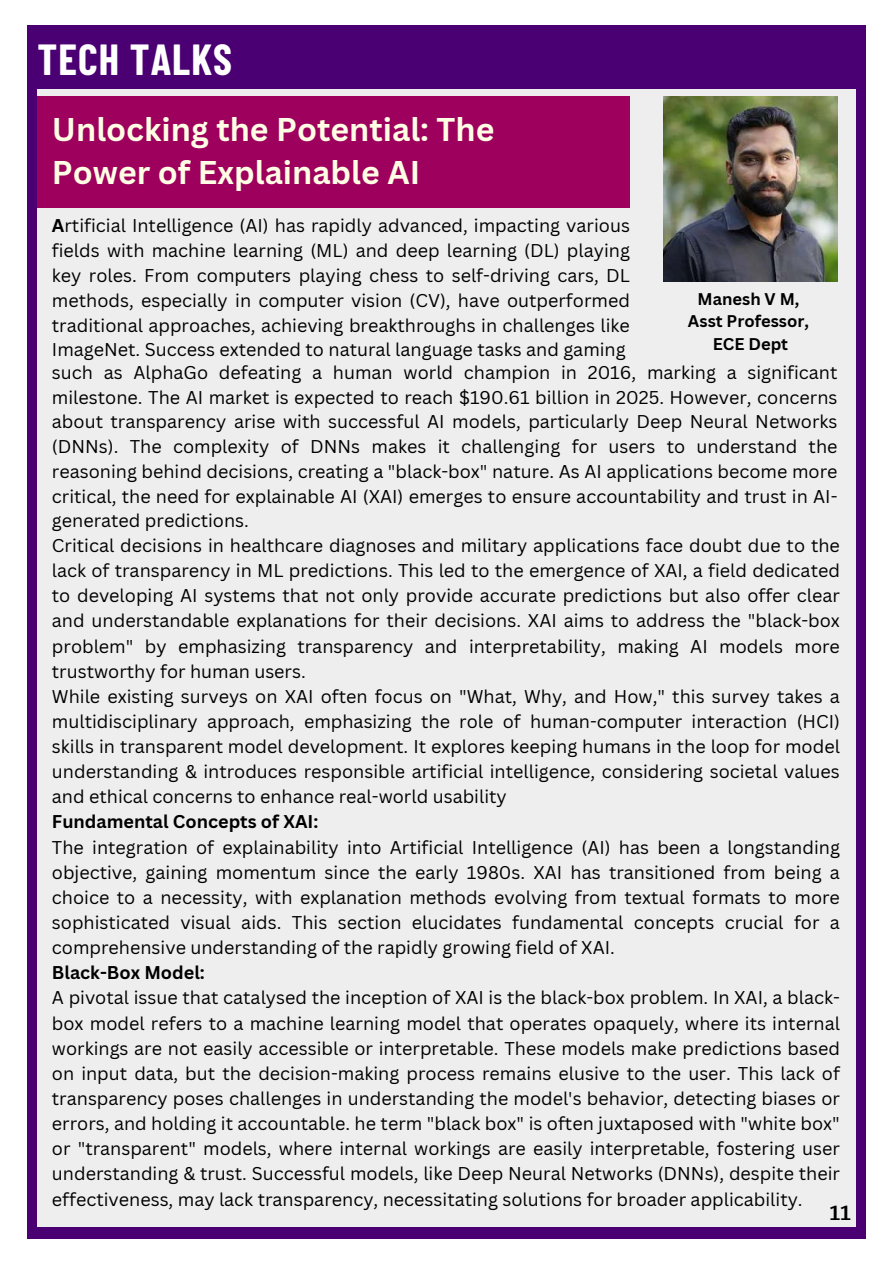
<style>
.page{position:relative;width:893px;height:1264px;background:#fff}
.page>*{position:absolute;margin:0;border:0;box-sizing:border-box;transform-origin:0 0}
.t1{font:700 42.45px "Barlow Condensed";letter-spacing:.025em;color:#fff}
.t2{font:700 31.95px/43.8px "Canva Sans";color:#fffde3}
.t3{font:27px "Trocchi";color:#000}
.t4{font:18px/25px "Canva Sans";color:#000;text-align:justify}
.t5{font:700 18px "Canva Sans";color:#000}
.t6{font:700 16.5px/22.5px "Canva Sans";color:#000;text-align:center}
.s1{font-weight:700}
</style>
<div class="page">
<div style="left:28px;top:25px;width:837px;height:1213px;background:#4a0072"></div>
<div style="left:38px;top:89px;width:817px;height:1137px;background:#eee"></div>
<img style="left:663px;top:96px;width:174px;height:186px">
<div style="left:38px;top:96px;width:592px;height:111px;background:#9e005d"></div>
<h1 class="t1" style="left:38px;top:32px;width:196px">TECH TALKS</h1>
<h2 class="t2" style="left:52px;top:106px;width:444px">Unlocking the Potential: The<br>Power of Explainable AI</h2>
<p class="t4" style="left:52px;top:213px;width:579px"><span class="s1">A</span>rtificial Intelligence (AI) has rapidly advanced, impacting various fields with machine learning (ML) and deep learning (DL) playing key roles. From computers playing chess to self-driving cars, DL methods, especially in computer vision (CV), have outperformed traditional approaches, achieving breakthroughs in challenges like ImageNet. Success extended to natural language tasks and gaming</p>
<p class="t6" style="left:688px;top:287px;width:122px">Manesh V M,<br>Asst Professor,<br>ECE Dept</p>
<p class="t4" style="left:52px;top:359px;width:787px">such as AlphaGo defeating a human world champion in 2016, marking a significant milestone. The AI market is expected to reach $190.61 billion in 2025. However, concerns about transparency arise with successful AI models, particularly Deep Neural Networks (DNNs). The complexity of DNNs makes it challenging for users to understand the reasoning behind decisions, creating a "black-box" nature. As AI applications become more critical, the need for explainable AI (XAI) emerges to ensure accountability and trust in AI&shy;generated predictions.</p>
<p class="t4" style="left:52px;top:532px;width:789px;text-align:left">Critical decisions in healthcare diagnoses and military applications face doubt due to the lack of transparency in ML predictions. This led to the emergence of XAI, a field dedicated to developing AI systems that not only provide accurate predictions but also offer clear and understandable explanations for their decisions. XAI aims to address the "black-box problem" by emphasizing transparency and interpretability, making AI models more trustworthy for human users.<br>While existing surveys on XAI often focus on "What, Why, and How," this survey takes a multidisciplinary approach, emphasizing the role of human-computer interaction (HCI) skills in transparent model development. It explores keeping humans in the loop for model understanding &amp; introduces responsible artificial intelligence, considering societal values and ethical concerns to enhance real-world usability</p>
<p class="t5" style="left:52px;top:809px;width:268px">Fundamental Concepts of XAI:</p>
<p class="t4" style="left:52px;top:834px;width:789px">The integration of explainability into Artificial Intelligence (AI) has been a longstanding objective, gaining momentum since the early 1980s. XAI has transitioned from being a choice to a necessity, with explanation methods evolving from textual formats to more sophisticated visual aids. This section elucidates fundamental concepts crucial for a comprehensive understanding of the rapidly growing field of XAI.</p>
<p class="t5" style="left:52px;top:960px;width:154px">Black-Box Model:</p>
<p class="t4" style="left:52px;top:984px;width:789px">A pivotal issue that catalysed the inception of XAI is the black-box problem. In XAI, a black&shy;box model refers to a machine learning model that operates opaquely, where its internal workings are not easily accessible or interpretable. These models make predictions based on input data, but the decision-making process remains elusive to the user. This lack of transparency poses challenges in understanding the model's behavior, detecting biases or errors, and holding it accountable. he term "black box" is often juxtaposed with "white box" or "transparent" models, where internal workings are easily interpretable, fostering user understanding &amp; trust. Successful models, like Deep Neural Networks (DNNs), despite their effectiveness, may lack transparency, necessitating solutions for broader applicability.</p>
<h3 class="t3" style="left:829px;top:1192px;width:23px">11</h3>
</div>
